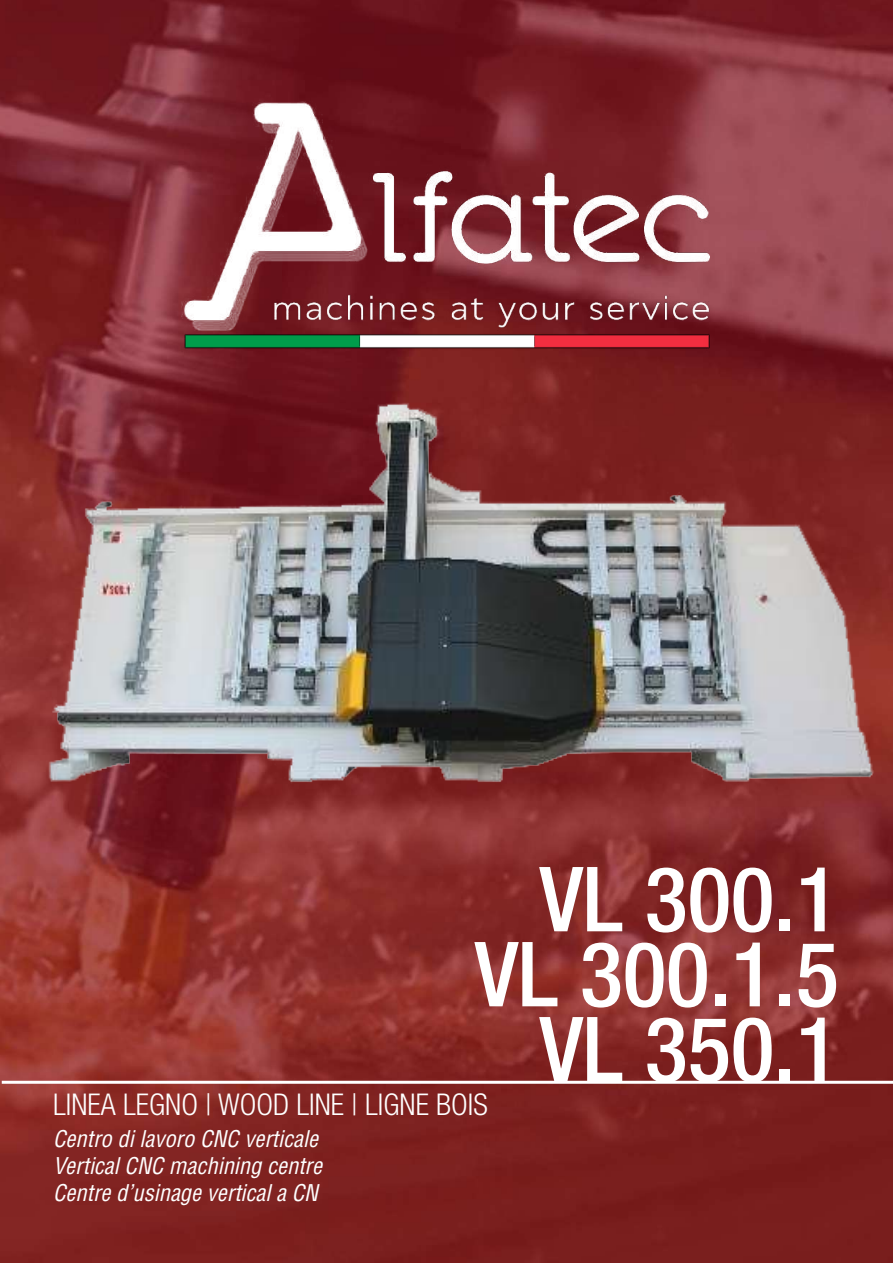
<style>
.page{position:relative;width:893px;height:1263px;background:#fff}
.page>*{position:absolute;margin:0;border:0;box-sizing:border-box;transform-origin:0 0}
.t1{font:500 condensed 90px/75px "Helvetica Neue LT Std";color:#fff;text-align:right}
.t2{font:300 condensed 30px "Helvetica Neue LT Std";color:#fff}
.t3{font:italic condensed 22.5px/27px "Helvetica LT Std";color:#fff}
</style>
<div class="page">
<img style="left:0;top:0;width:893px;height:1263px">
<hr style="left:2px;top:1081px;width:891px;height:3px;background:#fff">
<img style="left:66px;top:0;width:773px;height:386px">
<img style="left:31px;top:386px;width:855px;height:426px">
<h1 class="t1" style="left:475px;top:861px;width:366px">VL 300.1<br>VL 300.1.5<br>VL 350.1</h1>
<h2 class="t2" style="left:53px;top:1087px;width:436px">LINEA LEGNO | WOOD LINE | LIGNE BOIS</h2>
<p class="t3" style="left:53px;top:1125px;width:270px">Centro di lavoro CNC verticale<br>Vertical CNC machining centre<br>Centre d’usinage vertical a CN</p>
</div>
